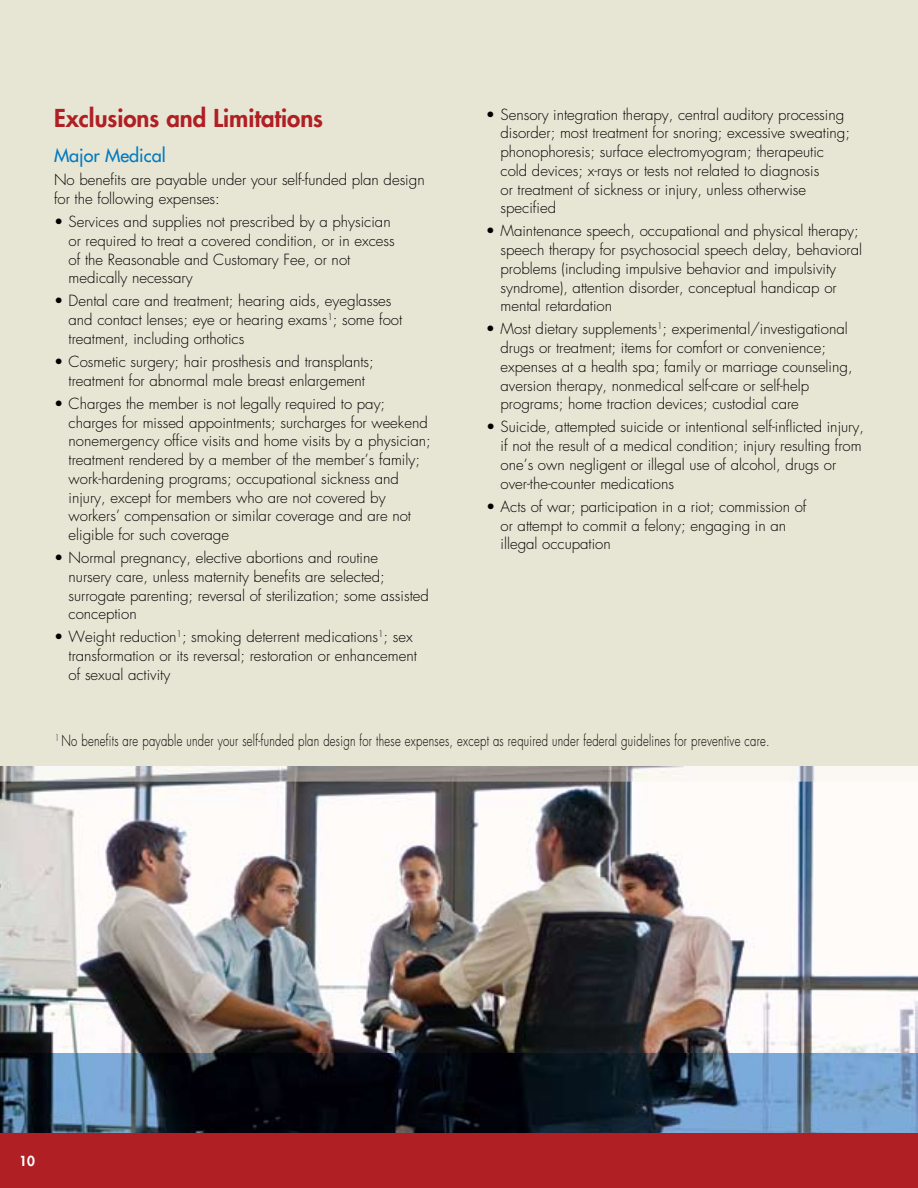
<style>
.page{position:relative;width:918px;height:1188px;background:#fff}
.page>*{position:absolute;margin:0;border:0;box-sizing:border-box;transform-origin:0 0}
.t1{font:800 24px "Futura";color:#b01f24}
.t2{font:18px "Futura";color:#007ac2}
.t3{font:300 15px/18.8px "Futura";color:#000}
.t4{font:300 15px "Futura";letter-spacing:.025em;color:#000;scale:.75 1}
.t5{font:800 13.5px "Futura";color:#fff}
</style>
<div class="page">
<div style="left:0;top:0;width:918px;height:767px;background:#e7e5d3"></div>
<img style="left:0;top:767px;width:918px;height:15px">
<img style="left:0;top:782px;width:918px;height:272px">
<img style="left:0;top:1054px;width:918px;height:79px">
<div style="left:0;top:1133px;width:918px;height:55px;background:#b01f24"></div>
<h1 class="t1" style="left:54px;top:102px;width:271px">Exclusions and Limitations</h1>
<p class="t2" style="left:54px;top:144px;width:113px">Major Medical</p>
<p class="t3" style="left:54px;top:171px;width:372px">No benefits are payable under your self-funded plan design for the following expenses:</p>
<p class="t3" style="left:69px;top:212px;width:328px;text-indent:-15px">• Services and supplies not prescribed by a physician or required to treat a covered condition, or in excess of the Reasonable and Customary Fee, or not medically necessary</p>
<p class="t3" style="left:69px;top:292px;width:335px;text-indent:-15px">• Dental care and treatment; hearing aids, eyeglasses and contact lenses; eye or hearing exams<sup>1</sup>; some foot treatment, including orthotics</p>
<p class="t3" style="left:54px;top:352px;width:321px;text-align:center">• Cosmetic surgery; hair prosthesis and transplants; treatment for abnormal male breast enlargement</p>
<p class="t3" style="left:69px;top:394px;width:364px;text-indent:-15px">• Charges the member is not legally required to pay; charges for missed appointments; surcharges for weekend nonemergency office visits and home visits by a physician; treatment rendered by a member of the member’s family; work-hardening programs; occupational sickness and injury, except for members who are not covered by workers’ compensation or similar coverage and are not eligible for such coverage</p>
<p class="t3" style="left:69px;top:548px;width:362px;text-indent:-15px">• Normal pregnancy, elective abortions and routine<br>nursery care, unless maternity benefits are selected; surrogate parenting; reversal of sterilization; some assisted conception</p>
<p class="t3" style="left:69px;top:628px;width:350px;text-indent:-15px">• Weight reduction<sup>1</sup>; smoking deterrent medications<sup>1</sup>; sex transformation or its reversal; restoration or enhancement of sexual activity</p>
<p class="t3" style="left:501px;top:105px;width:351px;text-indent:-15px">• Sensory integration therapy, central auditory processing disorder; most treatment for snoring; excessive sweating; phonophoresis; surface electromyogram; therapeutic cold devices; x-rays or tests not related to diagnosis<br>or treatment of sickness or injury, unless otherwise specified</p>
<p class="t3" style="left:501px;top:222px;width:363px;text-indent:-15px">• Maintenance speech, occupational and physical therapy; speech therapy for psychosocial speech delay, behavioral problems (including impulsive behavior and impulsivity syndrome), attention disorder, conceptual handicap or mental retardation</p>
<p class="t3" style="left:501px;top:320px;width:354px;text-indent:-15px">• Most dietary supplements<sup>1</sup>; experimental/investigational drugs or treatment; items for comfort or convenience; expenses at a health spa; family or marriage counseling, aversion therapy, nonmedical self-care or self-help programs; home traction devices; custodial care</p>
<p class="t3" style="left:501px;top:418px;width:365px;text-indent:-15px">• Suicide, attempted suicide or intentional self-inflicted injury, if not the result of a medical condition; injury resulting from one’s own negligent or illegal use of alcohol, drugs or over-the-counter medications</p>
<p class="t3" style="left:501px;top:497px;width:307px;text-indent:-15px">• Acts of war; participation in a riot; commission of or attempt to commit a felony; engaging in an illegal occupation</p>
<p class="t4" style="left:55px;top:731px;width:954px"><sup>1</sup> No benefits are payable under your self-funded plan design for these expenses, except as required under federal guidelines for preventive care.</p>
<p class="t5" style="left:19px;top:1152px;width:17px">10</p>
</div>
